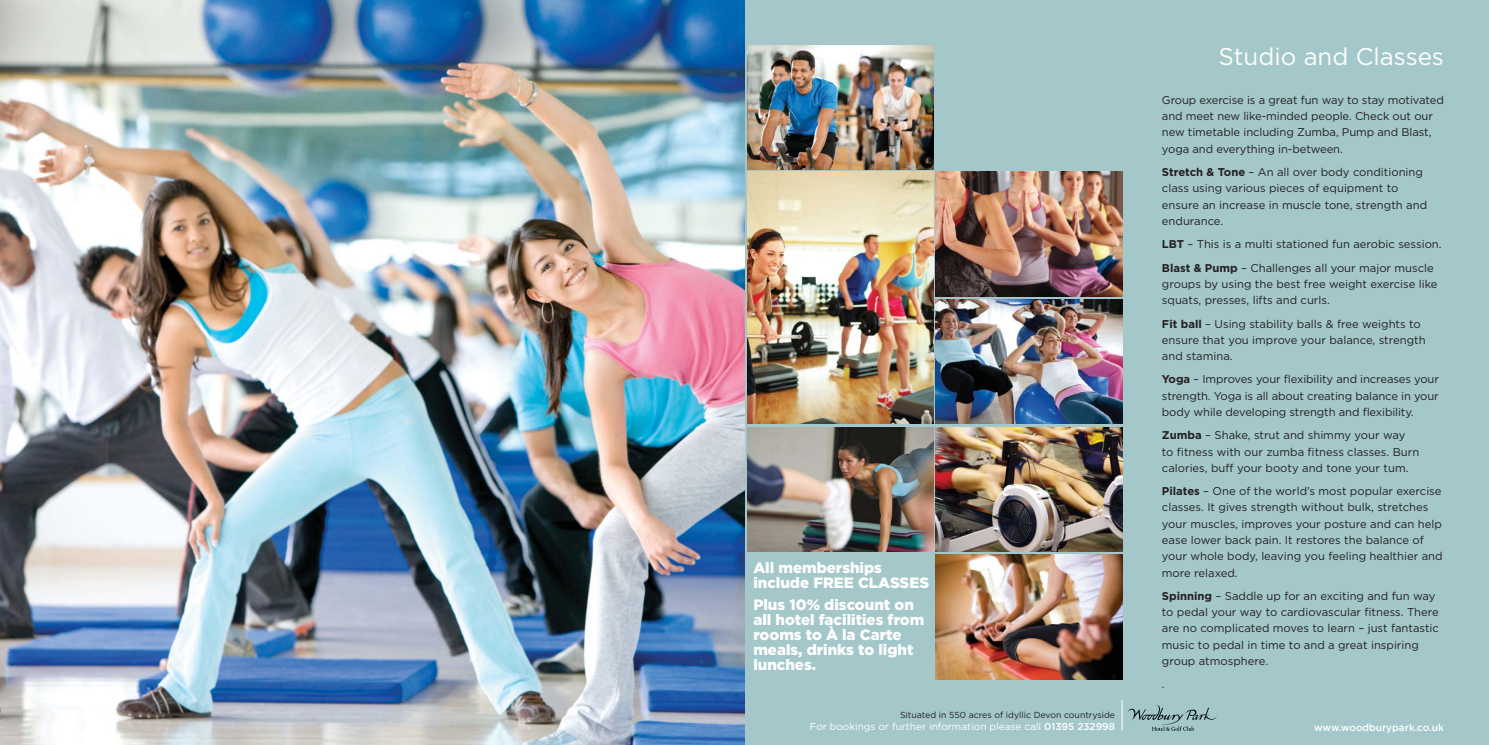
<style>
.page{position:relative;width:1489px;height:745px;background:#fff}
.page>*{position:absolute;margin:0;border:0;box-sizing:border-box;transform-origin:0 0}
.t1{font:24.12px "Gotham";color:#fff}
.t2{font:900 15px/15px "Gotham";color:#fff}
.t3{font:11.25px/16.2px "Gotham";color:#231f20}
.t4{font:10px "Gotham";color:#fff}
.t5{font:500 10px "Gotham";color:#fff}
.t6{font:8.75px "Gotham";color:#231f20}
.s1{font-weight:700}
.s2{font-weight:500}
</style>
<div class="page">
<div style="left:744px;top:0;width:744px;height:744px;background:#a4c7ca"></div>
<svg style="left:1128px;top:705px;width:89px;height:25px"></svg>
<hr style="left:1121px;top:699px;width:1px;height:31px;background:#fff">
<img style="left:747px;top:172px;width:186px;height:251px">
<img style="left:747px;top:45px;width:186px;height:124px">
<img style="left:935px;top:427px;width:186px;height:124px">
<img style="left:935px;top:299px;width:186px;height:124px">
<img style="left:935px;top:172px;width:186px;height:124px">
<img style="left:747px;top:427px;width:186px;height:124px">
<img style="left:935px;top:554px;width:186px;height:124px">
<img style="left:0;top:0;width:744px;height:744px">
<h2 class="t2" style="left:753px;top:560px;width:177px">All memberships include FREE CLASSES</h2>
<h2 class="t2" style="left:753px;top:598px;width:172px">Plus 10% discount on all hotel facilities from rooms to À la Carte meals, drinks to light lunches.</h2>
<h1 class="t1" style="left:1218px;top:48px;width:227px">Studio and Classes</h1>
<p class="t3" style="left:1161px;top:93px;width:283px">Group exercise is a great fun way to stay motivated and meet new like-minded people. Check out our new timetable including Zumba, Pump and Blast, yoga and everything in-between.</p>
<p class="t3" style="left:1161px;top:165px;width:267px"><span class="s1">Stretch &amp; Tone</span> – An all over body conditioning class using various pieces of equipment to ensure an increase in muscle tone, strength and endurance.</p>
<p class="t3" style="left:1161px;top:233px;width:281px;line-height:23.4px"><span class="s1">LBT</span> – This is a multi stationed fun aerobic session.<br><span class="s1">Blast &amp; Pump</span> – Challenges all your major muscle</p>
<p class="t3" style="left:1161px;top:276px;width:277px">groups by using the best free weight exercise like squats, presses, lifts and curls.</p>
<p class="t3" style="left:1161px;top:316px;width:265px"><span class="s1">Fit ball</span> – Using stability balls &amp; free weights to ensure that you improve your balance, strength and stamina.</p>
<p class="t3" style="left:1161px;top:372px;width:278px;text-align:justify"><span class="s1">Yoga</span> – Improves your flexibility and increases your strength. Yoga is all about creating balance in your body while developing strength and flexibility.</p>
<p class="t3" style="left:1161px;top:427px;width:259px"><span class="s1">Zumba</span> – Shake, strut and shimmy your way to fitness with our zumba fitness classes. Burn calories, buff your booty and tone your tum.</p>
<p class="t3" style="left:1161px;top:483px;width:282px"><span class="s1">Pilates</span> – One of the world’s most popular exercise classes. It gives strength without bulk, stretches your muscles, improves your posture and can help ease lower back pain. It restores the balance of your whole body, leaving you feeling healthier and more relaxed.</p>
<p class="t3" style="left:1161px;top:588px;width:278px"><span class="s1">Spinning</span> – Saddle up for an exciting and fun way to pedal your way to cardiovascular fitness. There are no complicated moves to learn – just fantastic music to pedal in time to and a great inspiring group atmosphere.</p>
<p class="t3" style="left:1161px;top:676px;width:4px">.</p>
<p class="t6" style="left:900px;top:711px;width:217px">Situated in 550 acres of idyllic Devon countryside</p>
<p class="t4" style="left:809px;top:722px;width:307px">For bookings or further information please call <span class="s2">01395 232998</span></p>
<p class="t5" style="left:1313px;top:721px;width:131px">www.woodburypark.co.uk</p>
</div>
